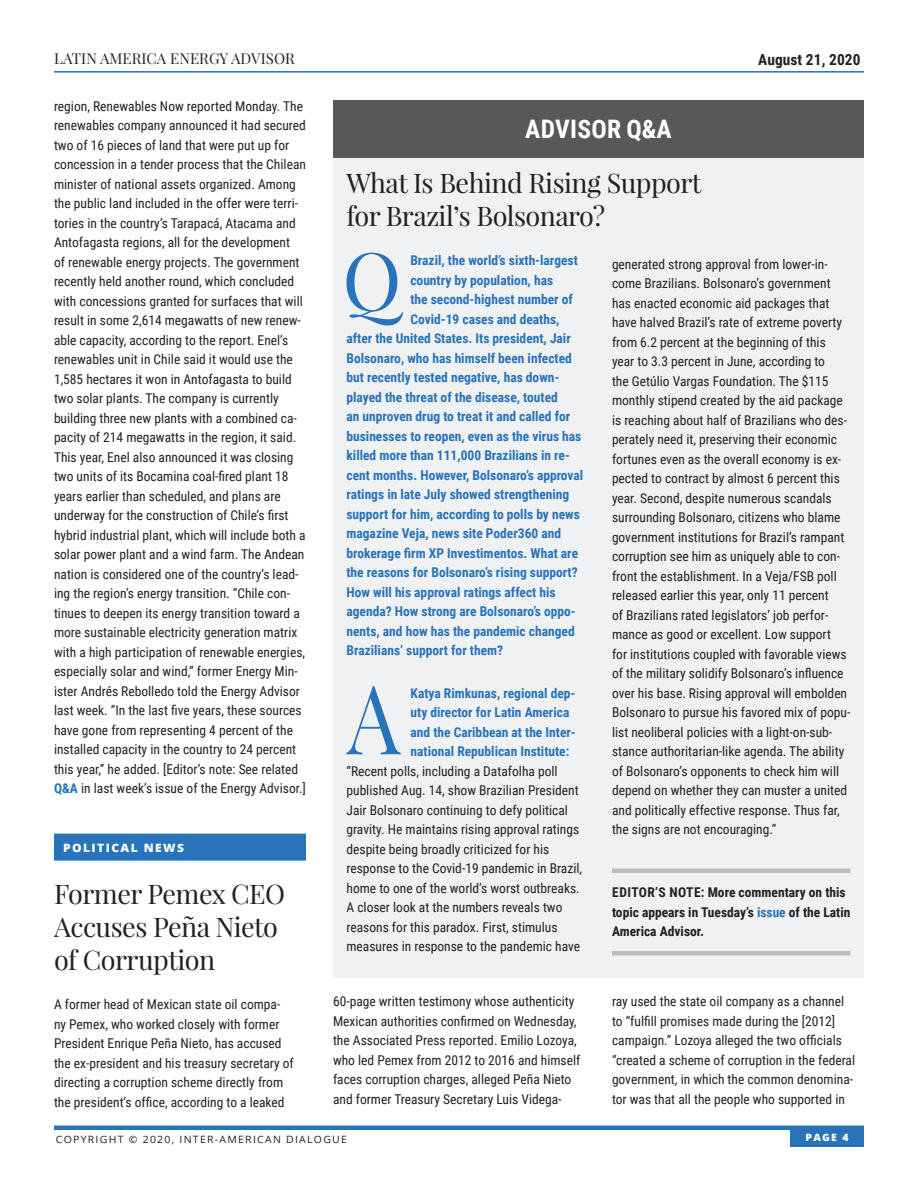
<style>
.page{position:relative;width:918px;height:1188px;background:#fff}
.page>*{position:absolute;margin:0;border:0;box-sizing:border-box;transform-origin:0 0}
.Answer_Text_-_Drop_C{font:96.15px "Playfair Display";color:#2873ba;scale:.88 1}
.Question_Text_-_Drop{font:80.1px "Playfair Display";color:#2873ba}
.Subhead_18pt{font:27px/33px "Playfair Display";letter-spacing:-.02em;color:#231f20}
.White_Section_Titles{font:700 25.5px "Roboto Condensed";letter-spacing:.01em;color:#fff}
.t1{font:700 15.3px "Roboto Condensed";letter-spacing:.005em;color:#231f20}
.t2{font:15px "Playfair Display";letter-spacing:.005em;color:#231f20}
.Main_Body_Text{font:13.5px/19.5px "Roboto Condensed";color:#231f20}
.Answer_Text_-_Drop_C-2{font:13.5px/19.5px "Roboto Condensed";color:#231f20}
.Question_Text_-_Drop-2{font:700 13.5px "Roboto Condensed";color:#2873ba}
.Answer_Text_-_Drop_C-3{font:700 13.5px "Roboto Condensed";color:#2873ba}
.Editors_Note{font:700 13.5px/19.5px "Roboto Condensed";color:#231f20}
.Sections_-_with_Ener{font:800 11.55px "Open Sans";letter-spacing:.12em;color:#fff;scale:1.04 1}
.t3{font:10.05px "Open Sans";letter-spacing:.12em;color:#231f20;scale:1.04 1}
.t4{font:800 10.05px "Open Sans";color:#fff;scale:1.04 1}
.s1{font-weight:700;color:#2873ba}
.s2{color:#2873ba}
</style>
<div class="page">
<hr style="left:54px;top:1126px;width:810px;height:4px;background:#2873ba">
<div style="left:790px;top:1129px;width:74px;height:18px;background:#2873ba"></div>
<hr style="left:54px;top:71px;width:810px;height:2px;background:#2873ba">
<div style="left:54px;top:834px;width:252px;height:27px;background:#2873ba"></div>
<div style="left:333px;top:151px;width:531px;height:827px;background:#f0f1f2"></div>
<div style="left:612px;top:868px;width:238px;height:5px;background:#bcbdc0"></div>
<div style="left:612px;top:951px;width:238px;height:5px;background:#bcbdc0"></div>
<div style="left:333px;top:100px;width:531px;height:58px;background:#57585a"></div>
<p class="t2" style="left:54px;top:49px;width:242px">LATIN AMERICA ENERGY ADVISOR</p>
<p class="t1" style="left:758px;top:49px;width:104px">August 21, 2020</p>
<p class="Main_Body_Text" style="left:54px;top:96px;width:254px">region, Renewables Now reported Monday. The renewables company announced it had secured two of 16 pieces of land that were put up for concession in a tender process that the Chilean minister of national assets organized. Among the public land included in the offer were terri&shy;tories in the country’s Tarapacá, Atacama and Antofagasta regions, all for the development<br>of renewable energy projects. The government recently held another round, which concluded with concessions granted for surfaces that will result in some 2,614 megawatts of new renew&shy;able capacity, according to the report. Enel’s renewables unit in Chile said it would use the 1,585 hectares it won in Antofagasta to build two solar plants. The company is currently building three new plants with a combined ca&shy;pacity of 214 megawatts in the region, it said.<br>This year, Enel also announced it was closing two units of its Bocamina coal-fired plant 18 years earlier than scheduled, and plans are underway for the construction of Chile’s first hybrid industrial plant, which will include both a solar power plant and a wind farm. The Andean nation is considered one of the country’s lead&shy;ing the region’s energy transition. “Chile con&shy;tinues to deepen its energy transition toward a more sustainable electricity generation matrix with a high participation of renewable energies, especially solar and wind,” former Energy Min&shy;ister Andrés Rebolledo told the Energy Advisor last week. “In the last five years, these sources have gone from representing 4 percent of the installed capacity in the country to 24 percent this year,” he added. [Editor’s note: See related <span class="s1">Q&amp;A</span> in last week’s issue of the Energy Advisor.]</p>
<p class="White_Section_Titles" style="left:525px;top:111px;width:148px">ADVISOR Q&amp;A</p>
<p class="Subhead_18pt" style="left:346px;top:167px;width:357px">What Is Behind Rising Support for Brazil’s Bolsonaro?</p>
<p class="Question_Text_-_Drop" style="left:342px;top:230px;width:61px">Q</p>
<p class="Question_Text_-_Drop-2" style="left:410px;top:251px;width:169px">Brazil, the world’s sixth-largest</p>
<p class="Answer_Text_-_Drop_C-2" style="left:612px;top:253px;width:240px">generated strong approval from lower-in&shy;come Brazilians. Bolsonaro’s government has enacted economic aid packages that have halved Brazil’s rate of extreme poverty from 6.2 percent at the beginning of this year to 3.3 percent in June, according to<br>the Getúlio Vargas Foundation. The $115 monthly stipend created by the aid package is reaching about half of Brazilians who des&shy;perately need it, preserving their economic fortunes even as the overall economy is ex&shy;pected to contract by almost 6 percent this year. Second, despite numerous scandals surrounding Bolsonaro, citizens who blame government institutions for Brazil’s rampant corruption see him as uniquely able to con&shy;front the establishment. In a Veja/FSB poll released earlier this year, only 11 percent<br>of Brazilians rated legislators’ job perfor&shy;mance as good or excellent. Low support<br>for institutions coupled with favorable views of the military solidify Bolsonaro’s influence over his base. Rising approval will embolden Bolsonaro to pursue his favored mix of popu&shy;list neoliberal policies with a light-on-sub&shy;stance authoritarian-like agenda. The ability of Bolsonaro’s opponents to check him will depend on whether they can muster a united and politically effective response. Thus far, the signs are not encouraging.”</p>
<p class="Question_Text_-_Drop-2" style="left:410px;top:271px;width:144px">country by population, has</p>
<p class="Question_Text_-_Drop-2" style="left:410px;top:290px;width:164px">the second-highest number of</p>
<p class="Question_Text_-_Drop-2" style="left:410px;top:310px;width:151px">Covid-19 cases and deaths,</p>
<p class="Question_Text_-_Drop-2" style="left:346px;top:329px;width:226px">after the United States. Its president, Jair</p>
<p class="Question_Text_-_Drop-2" style="left:346px;top:349px;width:227px">Bolsonaro, who has himself been infected</p>
<p class="Question_Text_-_Drop-2" style="left:346px;top:368px;width:214px">but recently tested negative, has down-</p>
<p class="Question_Text_-_Drop-2" style="left:346px;top:388px;width:213px">played the threat of the disease, touted</p>
<p class="Question_Text_-_Drop-2" style="left:346px;top:407px;width:225px">an unproven drug to treat it and called for</p>
<p class="Question_Text_-_Drop-2" style="left:346px;top:427px;width:236px">businesses to reopen, even as the virus has</p>
<p class="Question_Text_-_Drop-2" style="left:346px;top:446px;width:225px">killed more than 111,000 Brazilians in re-</p>
<p class="Question_Text_-_Drop-2" style="left:346px;top:466px;width:238px">cent months. However, Bolsonaro’s approval</p>
<p class="Question_Text_-_Drop-2" style="left:346px;top:485px;width:224px">ratings in late July showed strengthening</p>
<p class="Question_Text_-_Drop-2" style="left:346px;top:505px;width:235px">support for him, according to polls by news</p>
<p class="Question_Text_-_Drop-2" style="left:346px;top:524px;width:216px">magazine Veja, news site Poder360 and</p>
<p class="Question_Text_-_Drop-2" style="left:346px;top:544px;width:233px">brokerage firm XP Investimentos. What are</p>
<p class="Question_Text_-_Drop-2" style="left:346px;top:563px;width:233px">the reasons for Bolsonaro’s rising support?</p>
<p class="Question_Text_-_Drop-2" style="left:346px;top:583px;width:211px">How will his approval ratings affect his</p>
<p class="Question_Text_-_Drop-2" style="left:346px;top:602px;width:231px">agenda? How strong are Bolsonaro’s oppo-</p>
<p class="Question_Text_-_Drop-2" style="left:346px;top:622px;width:230px">nents, and how has the pandemic changed</p>
<p class="Question_Text_-_Drop-2" style="left:346px;top:641px;width:158px">Brazilians’ support for them?</p>
<p class="Answer_Text_-_Drop_C" style="left:347px;top:658px;width:62px">A</p>
<p class="Answer_Text_-_Drop_C-3" style="left:411px;top:683px;width:166px">Katya Rimkunas, regional dep-</p>
<p class="Answer_Text_-_Drop_C-3" style="left:411px;top:703px;width:160px">uty director for Latin America</p>
<p class="Answer_Text_-_Drop_C-3" style="left:411px;top:722px;width:167px">and the Caribbean at the Inter-</p>
<p class="Answer_Text_-_Drop_C-3" style="left:411px;top:742px;width:160px">national Republican Institute:</p>
<p class="Answer_Text_-_Drop_C-2" style="left:346px;top:760px;width:213px">“Recent polls, including a Datafolha poll</p>
<p class="Answer_Text_-_Drop_C-2" style="left:346px;top:780px;width:234px">published Aug. 14, show Brazilian President</p>
<p class="Answer_Text_-_Drop_C-2" style="left:346px;top:799px;width:223px">Jair Bolsonaro continuing to defy political</p>
<p class="Answer_Text_-_Drop_C-2" style="left:346px;top:819px;width:234px">gravity. He maintains rising approval ratings</p>
<p class="Answer_Text_-_Drop_C-2" style="left:346px;top:838px;width:204px">despite being broadly criticized for his</p>
<p class="Answer_Text_-_Drop_C-2" style="left:346px;top:858px;width:237px">response to the Covid-19 pandemic in Brazil,</p>
<p class="Answer_Text_-_Drop_C-2" style="left:346px;top:877px;width:235px">home to one of the world’s worst outbreaks.</p>
<p class="Answer_Text_-_Drop_C-2" style="left:346px;top:897px;width:218px">A closer look at the numbers reveals two</p>
<p class="Answer_Text_-_Drop_C-2" style="left:346px;top:916px;width:213px">reasons for this paradox. First, stimulus</p>
<p class="Answer_Text_-_Drop_C-2" style="left:346px;top:936px;width:235px">measures in response to the pandemic have</p>
<p class="Sections_-_with_Ener" style="left:63px;top:839px;width:118px">POLITICAL NEWS</p>
<p class="Subhead_18pt" style="left:54px;top:877px;width:233px">Former Pemex CEO<br>Accuses Peña Nieto of Corruption</p>
<p class="Main_Body_Text" style="left:54px;top:994px;width:241px">A former head of Mexican state oil compa&shy;ny Pemex, who worked closely with former President Enrique Peña Nieto, has accused the ex-president and his treasury secretary of directing a corruption scheme directly from the president’s office, according to a leaked</p>
<p class="Main_Body_Text" style="left:333px;top:991px;width:249px">60-page written testimony whose authenticity Mexican authorities confirmed on Wednesday, the Associated Press reported. Emilio Lozoya, who led Pemex from 2012 to 2016 and himself faces corruption charges, alleged Peña Nieto and former Treasury Secretary Luis Videga-</p>
<p class="Main_Body_Text" style="left:612px;top:991px;width:245px">ray used the state oil company as a channel to “fulfill promises made during the [2012] campaign.” Lozoya alleged the two officials “created a scheme of corruption in the federal government, in which the common denomina&shy;tor was that all the people who supported in</p>
<p class="Editors_Note" style="left:612px;top:882px;width:240px">EDITOR’S NOTE: More commentary on this topic appears in Tuesday’s <span class="s2">issue</span> of the Latin<br>America Advisor.</p>
<p class="t3" style="left:56px;top:1132px;width:281px">COPYRIGHT © 2020, INTER-AMERICAN DIALOGUE</p>
<p class="t4" style="left:806px;top:1129px;width:43px">PAGE 4</p>
</div>
